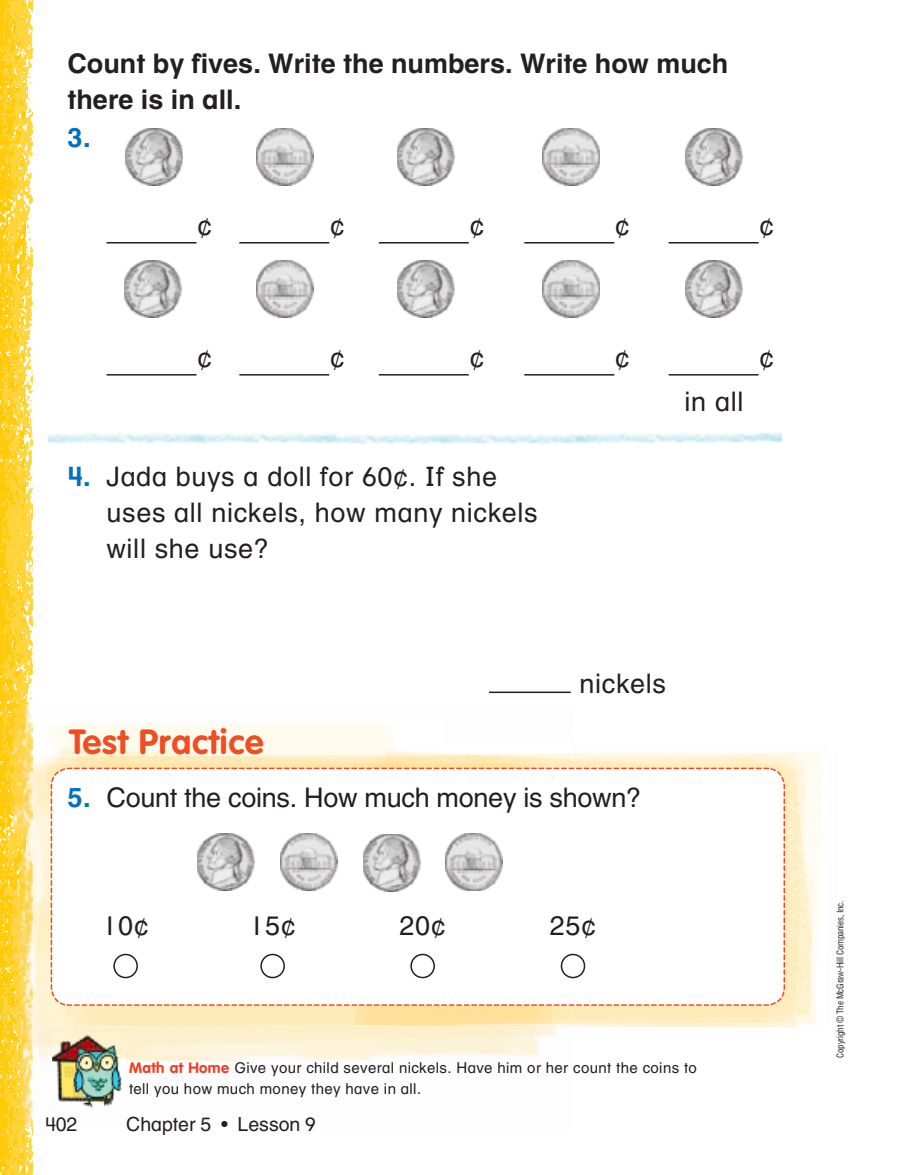
<style>
.page{position:relative;width:918px;height:1175px;background:#fff}
.page>*{position:absolute;margin:0;border:0;box-sizing:border-box;transform-origin:0 0}
.t1{font:700 34.5px "VAG Rounded Std";letter-spacing:.025em;color:#f04d22}
.t2{font:27px/36px "Macm Helv OTF";letter-spacing:.025em;color:#231f20}
.t3{font:700 27px/36.8px "Macm Helv OTF";color:#231f20}
.t4{font:27px "Macm Helv OTF";letter-spacing:-.01em;color:#231f20}
.t5{font:19.5px "Macm Helv OTF";color:#231f20}
.t6{font:15px/21px "Macm Helv OTF";letter-spacing:.025em;color:#231f20}
.t7{font:condensed 9px "Helvetica LT Std";letter-spacing:-.02em;color:#231f20}
.s1{color:#0072bc}
.s2{font-weight:700;color:#0072bc}
.s3{font-family:"VAG Rounded Std";font-weight:700;color:#ef3e22}
</style>
<div class="page">
<img style="left:0;top:0;width:32px;height:1174px">
<img style="left:13px;top:714px;width:7px;height:74px">
<img style="left:15px;top:788px;width:5px;height:41px">
<img style="left:15px;top:754px;width:2px;height:34px">
<img style="left:15px;top:881px;width:22px;height:85px">
<img style="left:32px;top:966px;width:540px;height:163px">
<img style="left:19px;top:966px;width:13px;height:161px">
<img style="left:52px;top:1033px;width:74px;height:74px">
<img style="left:20px;top:704px;width:447px;height:177px">
<img style="left:21px;top:714px;width:423px;height:40px">
<img style="left:21px;top:754px;width:327px;height:34px">
<img style="left:349px;top:742px;width:95px;height:12px">
<img style="left:573px;top:753px;width:250px;height:271px">
<img style="left:37px;top:829px;width:311px;height:197px">
<img style="left:37px;top:755px;width:311px;height:33px">
<img style="left:348px;top:754px;width:225px;height:271px">
<svg style="left:50px;top:767px;width:736px;height:239px"></svg>
<img style="left:126px;top:129px;width:57px;height:57px">
<img style="left:256px;top:129px;width:57px;height:56px">
<img style="left:397px;top:129px;width:57px;height:57px">
<img style="left:543px;top:129px;width:57px;height:56px">
<img style="left:686px;top:129px;width:56px;height:57px">
<hr style="left:106px;top:242px;width:90px;height:1px;background:#231f20">
<hr style="left:239px;top:242px;width:90px;height:1px;background:#231f20">
<hr style="left:379px;top:242px;width:90px;height:1px;background:#231f20">
<hr style="left:524px;top:242px;width:90px;height:1px;background:#231f20">
<hr style="left:669px;top:242px;width:90px;height:1px;background:#231f20">
<img style="left:124px;top:261px;width:57px;height:57px">
<img style="left:256px;top:261px;width:57px;height:56px">
<img style="left:397px;top:261px;width:57px;height:57px">
<img style="left:543px;top:261px;width:57px;height:56px">
<img style="left:686px;top:261px;width:56px;height:57px">
<hr style="left:106px;top:374px;width:90px;height:1px;background:#231f20">
<hr style="left:239px;top:374px;width:90px;height:1px;background:#231f20">
<hr style="left:379px;top:374px;width:90px;height:1px;background:#231f20">
<hr style="left:524px;top:374px;width:90px;height:1px;background:#231f20">
<hr style="left:669px;top:374px;width:90px;height:1px;background:#231f20">
<hr style="left:489px;top:691px;width:82px;height:2px;background:#231f20">
<img style="left:48px;top:432px;width:735px;height:12px">
<img style="left:197px;top:833px;width:57px;height:57px">
<img style="left:281px;top:833px;width:57px;height:57px">
<img style="left:363px;top:834px;width:57px;height:57px">
<img style="left:445px;top:834px;width:57px;height:56px">
<div style="left:113px;top:953px;width:25px;height:25px;border:2px solid #231f20;border-radius:50%"></div>
<div style="left:260px;top:953px;width:25px;height:25px;border:2px solid #231f20;border-radius:50%"></div>
<div style="left:410px;top:953px;width:25px;height:25px;border:2px solid #231f20;border-radius:50%"></div>
<div style="left:561px;top:953px;width:24px;height:25px;border:2px solid #231f20;border-radius:50%"></div>
<p class="t3" style="left:68px;top:48px;width:662px">Count by fives. Write the numbers. Write how much there is in all.<br><span class="s1">3.</span></p>
<p class="t2" style="left:197px;top:210px;width:17px">¢</p>
<p class="t2" style="left:330px;top:210px;width:17px">¢</p>
<p class="t2" style="left:469px;top:210px;width:17px">¢</p>
<p class="t2" style="left:615px;top:210px;width:17px">¢</p>
<p class="t2" style="left:759px;top:210px;width:17px">¢</p>
<p class="t2" style="left:197px;top:342px;width:17px">¢</p>
<p class="t2" style="left:330px;top:342px;width:17px">¢</p>
<p class="t2" style="left:469px;top:342px;width:17px">¢</p>
<p class="t2" style="left:615px;top:342px;width:17px">¢</p>
<p class="t2" style="left:759px;top:342px;width:17px">¢</p>
<p class="t2" style="left:685px;top:386px;width:60px">in all</p>
<p class="t2" style="left:106px;top:461px;width:433px;text-indent:-39px"><span class="s2">4.</span> Jada buys a doll for 60¢. If she uses all nickels, how many nickels will she use?</p>
<p class="t2" style="left:580px;top:668px;width:88px">nickels</p>
<p class="t1" style="left:69px;top:727px;width:196px">Test Practice</p>
<p class="t4" style="left:68px;top:787px;width:575px"><span class="s2">5.</span> Count the coins. How much money is shown?</p>
<p class="t2" style="left:102px;top:909px;width:48px">10¢</p>
<p class="t2" style="left:250px;top:909px;width:48px">15¢</p>
<p class="t2" style="left:399px;top:909px;width:48px">20¢</p>
<p class="t2" style="left:550px;top:909px;width:48px">25¢</p>
<p class="t6" style="left:129px;top:1058px;width:569px"><span class="s3">Math at Home</span> Give your child several nickels. Have him or her count the coins to tell you how much money they have in all.</p>
<p class="t5" style="left:45px;top:1116px;width:34px">402</p>
<p class="t5" style="left:126px;top:1116px;width:191px">Chapter 5 • Lesson 9</p>
<p class="t7" style="left:836px;top:1058px;width:159px;rotate:-90deg">Copyright © The McGraw-Hill Companies, Inc.</p>
</div>
